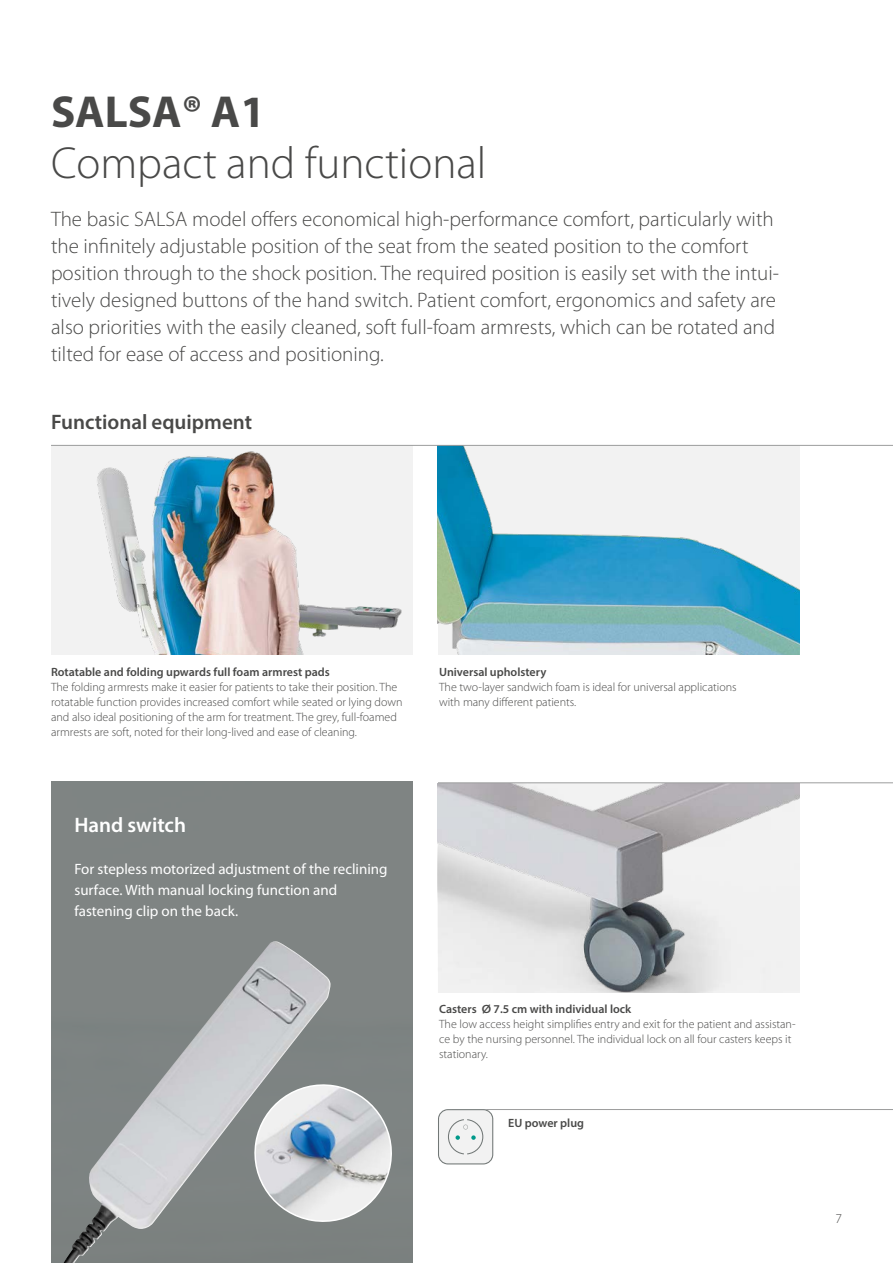
<style>
.page{position:relative;width:893px;height:1263px;background:#fff}
.page>*{position:absolute;margin:0;border:0;box-sizing:border-box;transform-origin:0 0}
.t1{font:300 45px "Myriad Pro";color:#494948}
.t2{font:700 45px "Myriad Pro";color:#494948}
.t3{font:300 21px/27px "Myriad Pro";color:#494948}
.t4{font:600 21px "Myriad Pro";color:#494948}
.t5{font:600 21px "Myriad Pro";color:#fff}
.t6{font:15px/21px "Myriad Pro";color:#fff}
.t7{font:300 13.5px "Myriad Pro";color:#494948}
.t8{font:300 12px/15px "Myriad Pro";color:#494948}
.t9{font:600 12px "Myriad Pro";color:#494948}
.s1{font-weight:600}
.s2{font-weight:600;font-stretch:semi-expanded}
</style>
<div class="page">
<div style="left:51px;top:781px;width:361px;height:482px;background:#7f8483"></div>
<img style="left:64px;top:941px;width:267px;height:322px">
<img style="left:438px;top:783px;width:361px;height:210px">
<img style="left:51px;top:446px;width:361px;height:209px">
<hr style="left:438px;top:782px;width:455px;height:1px;background:#9c9d9d">
<hr style="left:452px;top:1109px;width:441px;height:1px;background:#9c9d9d">
<svg style="left:438px;top:1109px;width:55px;height:55px"></svg>
<svg style="left:248px;top:1078px;width:144px;height:148px"></svg>
<img style="left:438px;top:446px;width:361px;height:209px">
<hr style="left:51px;top:445px;width:842px;height:1px;background:#9c9d9d">
<h1 class="t2" style="left:51px;top:83px;width:216px">SALSA® A1</h1>
<h1 class="t1" style="left:51px;top:136px;width:437px">Compact and functional</h1>
<p class="t3" style="left:51px;top:206px;width:730px">The basic SALSA model offers economical high-performance comfort, particularly with the infinitely adjustable position of the seat from the seated position to the comfort position through to the shock position. The required position is easily set with the intui&shy;tively designed buttons of the hand switch. Patient comfort, ergonomics and safety are also priorities with the easily cleaned, soft full-foam armrests, which can be rotated and tilted for ease of access and positioning.</p>
<h2 class="t4" style="left:51px;top:408px;width:203px">Functional equipment</h2>
<p class="t9" style="left:51px;top:664px;width:280px">Rotatable and folding upwards full foam armrest pads</p>
<p class="t8" style="left:51px;top:679px;width:353px">The folding armrests make it easier for patients to take their position. The rotatable function provides increased comfort while seated or lying down and also ideal positioning of the arm for treatment. The grey, full-foamed armrests are soft, noted for their long-lived and ease of cleaning.</p>
<h2 class="t5" style="left:74px;top:812px;width:113px">Hand switch</h2>
<p class="t6" style="left:74px;top:859px;width:315px">For stepless motorized adjustment of the reclining surface. With manual locking function and fastening clip on the back.</p>
<p class="t9" style="left:439px;top:664px;width:109px">Universal upholstery</p>
<p class="t8" style="left:439px;top:679px;width:299px">The two-layer sandwich foam is ideal for universal applications with many different patients.</p>
<p class="t8" style="left:439px;top:1002px;width:358px"><span class="s1">Casters</span> <span class="s2">Ø</span> <span class="s1">7.5 cm with individual lock<br></span>The low access height simplifies entry and exit for the patient and assistan&shy;ce by the nursing personnel. The individual lock on all four casters keeps it stationary.</p>
<p class="t9" style="left:508px;top:1116px;width:77px">EU power plug</p>
<p class="t7" style="left:835px;top:1210px;width:8px">7</p>
</div>
